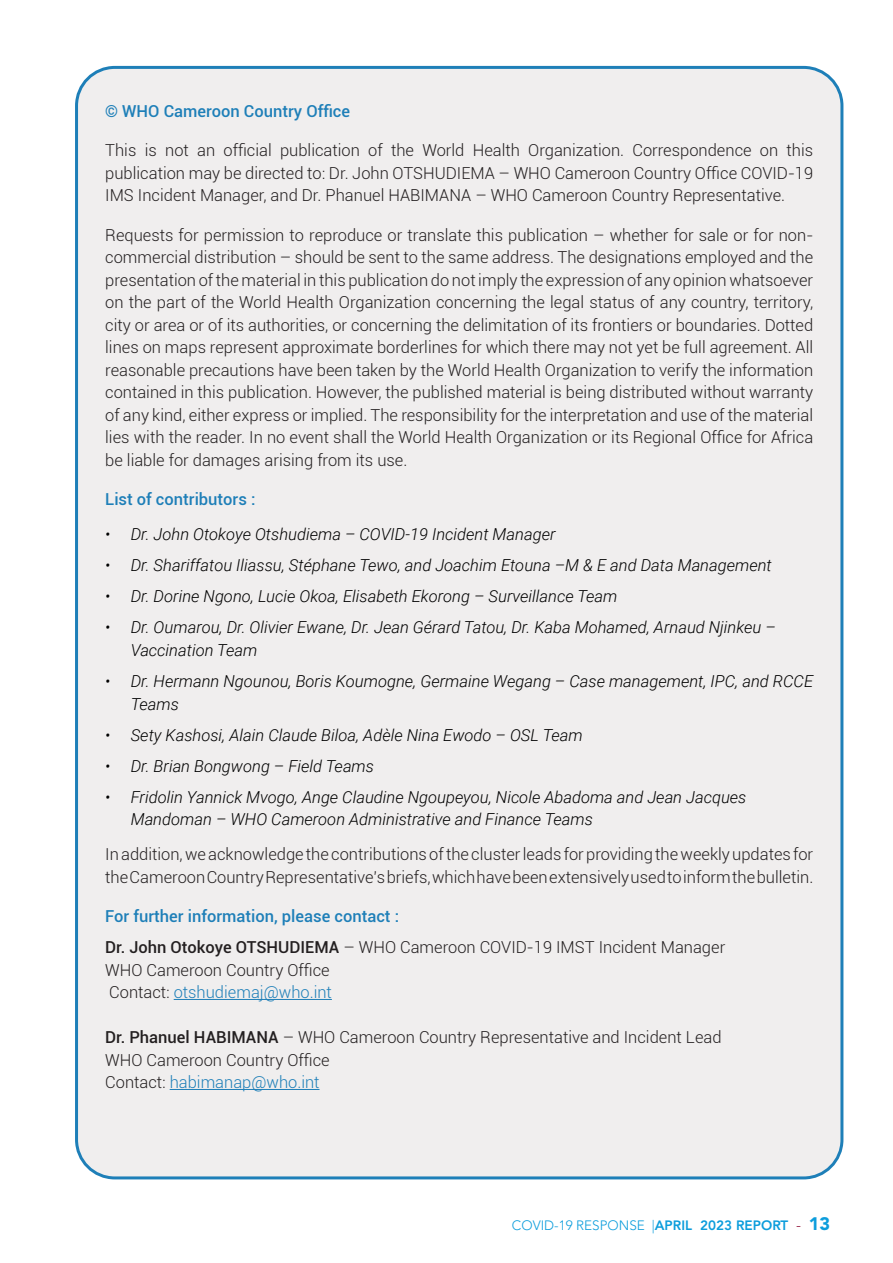
<style>
.page{position:relative;width:893px;height:1263px;background:#fff}
.page>*{position:absolute;margin:0;border:0;box-sizing:border-box;transform-origin:0 0}
.t1{font:300 16.5px/22.5px "Roboto";color:#231f20}
.t2{font:italic 300 16.5px/22.5px "Roboto";color:#000}
.t3{font:500 16.5px "Roboto";color:#1e7fb8}
.t4{font:300 13.5px "Avenir LT Std";color:#0c9ddc}
.s1{font-weight:500;color:#1e7fb8}
.s2{font-weight:500}
.s3{color:#1e7fb8}
.s4{font-weight:800}
.s5{font-size:15px;color:#901539}
.s6{font-weight:900;font-size:18px}
</style>
<div class="page">
<div style="left:77px;top:67px;width:765px;height:1111px;background:#f0eeee;border-radius:38px"></div>
<hr style="left:174px;top:999px;width:158px;height:1px;background:#1e7fb8">
<hr style="left:170px;top:1089px;width:149px;height:1px;background:#1e7fb8">
<p class="t3" style="left:105px;top:99px;width:246px">© WHO Cameroon Country Office</p>
<p class="t1" style="left:105px;top:138px;width:709px;text-align:justify">This is not an official publication of the World Health Organization. Correspondence on this publication may be directed to: Dr. John OTSHUDIEMA – WHO Cameroon Country Office COVID-19<br>IMS Incident Manager, and Dr. Phanuel HABIMANA – WHO Cameroon Country Representative.</p>
<p class="t1" style="left:105px;top:223px;width:709px;text-align:justify">Requests for permission to reproduce or translate this publication – whether for sale or for non&shy;commercial distribution – should be sent to the same address. The designations employed and the presentation of the material in this publication do not imply the expression of any opinion whatsoever on the part of the World Health Organization concerning the legal status of any country, territory, city or area or of its authorities, or concerning the delimitation of its frontiers or boundaries. Dotted lines on maps represent approximate borderlines for which there may not yet be full agreement. All reasonable precautions have been taken by the World Health Organization to verify the information contained in this publication. However, the published material is being distributed without warranty of any kind, either express or implied. The responsibility for the interpretation and use of the material lies with the reader. In no event shall the World Health Organization or its Regional Office for Africa be liable for damages arising from its use.</p>
<p class="t3" style="left:105px;top:488px;width:152px">List of contributors :</p>
<p class="t2" style="left:105px;top:523px;width:452px">• Dr. John Otokoye Otshudiema – COVID-19 Incident Manager</p>
<p class="t2" style="left:105px;top:554px;width:668px">• Dr. Shariffatou Iliassu, Stéphane Tewo, and Joachim Etouna –M &amp; E and Data Management</p>
<p class="t2" style="left:105px;top:585px;width:514px">• Dr. Dorine Ngono, Lucie Okoa, Elisabeth Ekorong – Surveillance Team</p>
<p class="t2" style="left:131px;top:616px;width:647px;text-indent:-25px">• Dr. Oumarou, Dr. Olivier Ewane, Dr. Jean Gérard Tatou, Dr. Kaba Mohamed, Arnaud Njinkeu –<br>Vaccination Team</p>
<p class="t2" style="left:131px;top:669px;width:684px;text-indent:-25px">• Dr. Hermann Ngounou, Boris Koumogne, Germaine Wegang – Case management, IPC, and RCCE<br>Teams</p>
<p class="t2" style="left:105px;top:723px;width:479px">• Sety Kashosi, Alain Claude Biloa, Adèle Nina Ewodo – OSL Team</p>
<p class="t2" style="left:105px;top:754px;width:270px">• Dr. Brian Bongwong – Field Teams</p>
<p class="t2" style="left:131px;top:785px;width:617px;text-indent:-25px">• Fridolin Yannick Mvogo, Ange Claudine Ngoupeyou, Nicole Abadoma and Jean Jacques<br>Mandoman – WHO Cameroon Administrative and Finance Teams</p>
<p class="t1" style="left:105px;top:843px;width:709px">In addition, we acknowledge the contributions of the cluster leads for providing the weekly updates for the Cameroon Country Representative’s briefs, which have been extensively used to inform the bulletin.</p>
<p class="t1" style="left:105px;top:900px;width:621px;line-height:31px"><span class="s1">For further information, please contact :<br></span><span class="s2">Dr. John Otokoye OTSHUDIEMA</span> – WHO Cameroon COVID-19 IMST Incident Manager</p>
<p class="t1" style="left:105px;top:958px;width:228px">WHO Cameroon Country Office<br>Contact: <span class="s3">otshudiemaj@who.int</span></p>
<p class="t1" style="left:105px;top:1026px;width:618px"><span class="s2">Dr. Phanuel HABIMANA</span> – WHO Cameroon Country Representative and Incident Lead<br>WHO Cameroon Country Office<br>Contact: <span class="s3">habimanap@who.int</span></p>
<p class="t4" style="left:512px;top:1217px;width:320px">COVID-19 RESPONSE |<span class="s4">APRIL 2023 REPORT</span> <span class="s5">-</span> <span class="s6">13</span></p>
</div>
